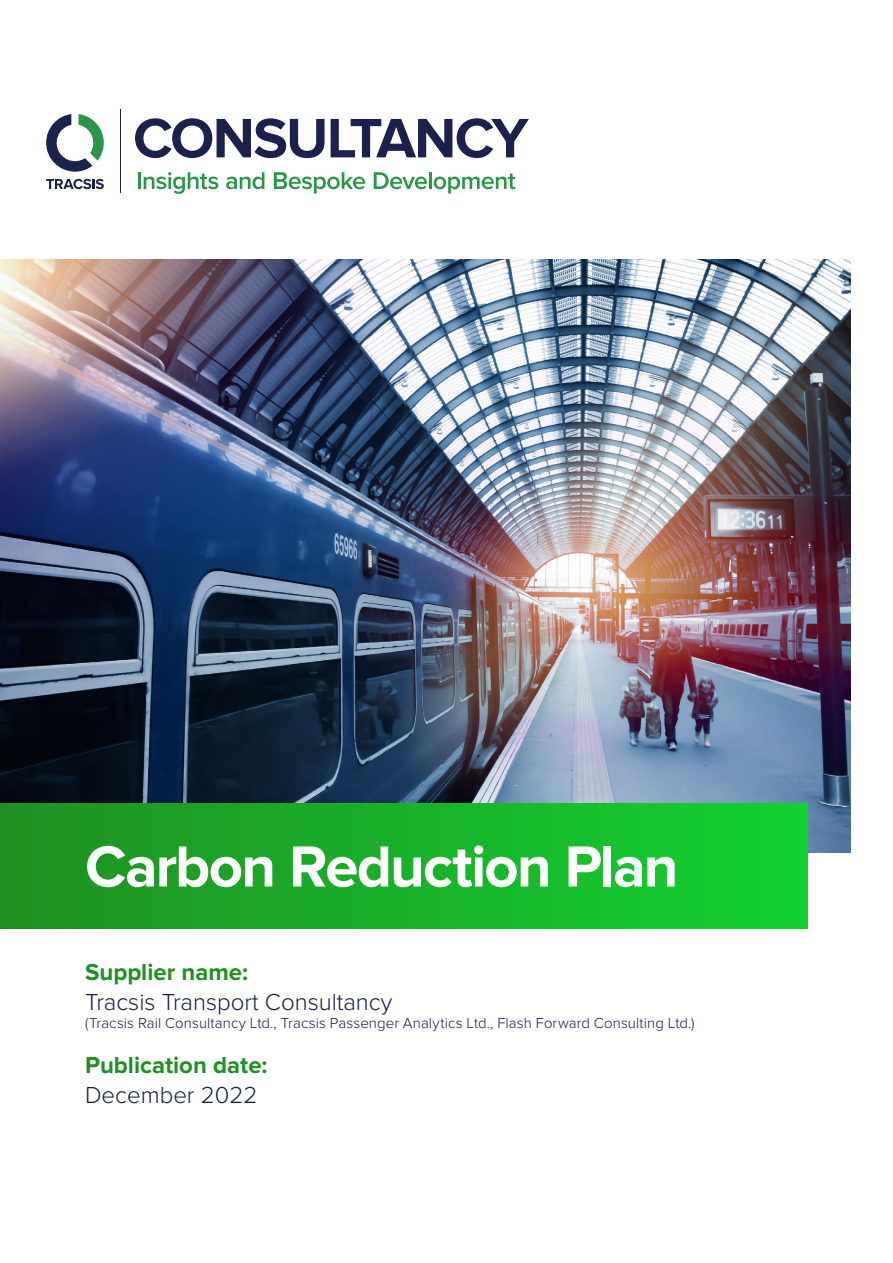
<style>
.page{position:relative;width:893px;height:1263px;background:#fff}
.page>*{position:absolute;margin:0;border:0;box-sizing:border-box;transform-origin:0 0}
.t1{font:700 60px "Proxima Nova";letter-spacing:-.03em;color:#fff}
.t2{font:300 24px "Proxima Nova";color:#141b4d}
.t3{font:700 24px "Proxima Nova";color:#209022}
.t4{font:300 15px "Proxima Nova";letter-spacing:.005em;color:#141b4d}
</style>
<div class="page">
<svg style="left:46px;top:114px;width:58px;height:58px"></svg>
<hr style="left:120px;top:110px;width:1px;height:83px;background:#1b214c">
<svg style="left:46px;top:179px;width:58px;height:10px"></svg>
<svg style="left:135px;top:118px;width:190px;height:40px"></svg>
<svg style="left:331px;top:118px;width:198px;height:40px"></svg>
<hr style="left:138px;top:172px;width:3px;height:17px;background:#289746">
<svg style="left:144px;top:172px;width:74px;height:22px"></svg>
<svg style="left:226px;top:172px;width:38px;height:17px"></svg>
<svg style="left:274px;top:172px;width:91px;height:22px"></svg>
<svg style="left:374px;top:172px;width:53px;height:17px"></svg>
<hr style="left:429px;top:172px;width:3px;height:17px;background:#289746">
<svg style="left:434px;top:174px;width:81px;height:20px"></svg>
<img style="left:0;top:260px;width:850px;height:593px">
<div style="left:0;top:804px;width:808px;height:124px;background:linear-gradient(to right,#209022,#12d131)"></div>
<h1 class="t1" style="left:85px;top:832px;width:595px">Carbon Reduction Plan</h1>
<h2 class="t3" style="left:85px;top:958px;width:165px">Supplier name:</h2>
<h2 class="t2" style="left:85px;top:984px;width:309px">Tracsis Transport Consultancy</h2>
<p class="t4" style="left:85px;top:1012px;width:611px">(Tracsis Rail Consultancy Ltd., Tracsis Passenger Analytics Ltd., Flash Forward Consulting Ltd.)</p>
<h2 class="t3" style="left:85px;top:1051px;width:184px">Publication date:</h2>
<h2 class="t2" style="left:85px;top:1077px;width:174px">December 2022</h2>
</div>
